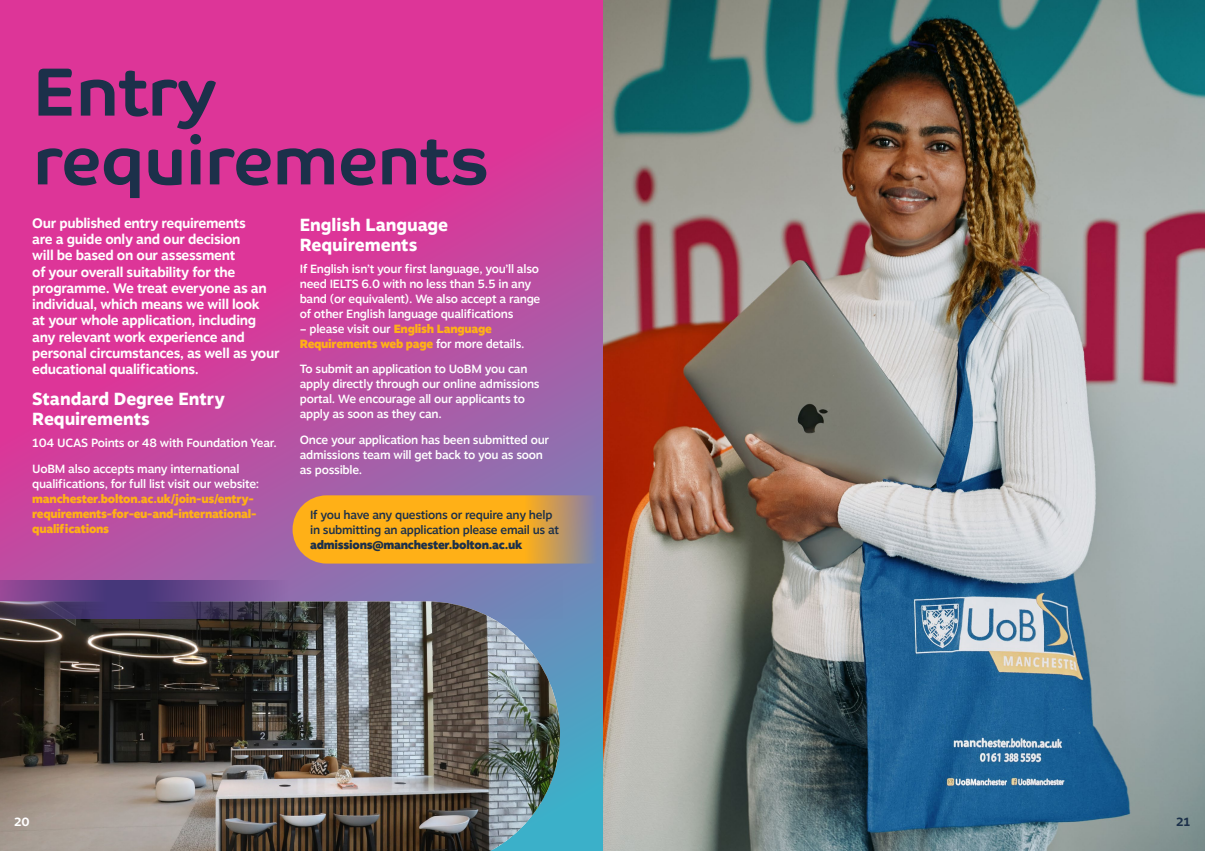
<style>
.page{position:relative;width:1205px;height:851px;background:#fff}
.page>*{position:absolute;margin:0;border:0;box-sizing:border-box;transform-origin:0 0}
.t1{font:700 68.38px/68.8px "Co Text";letter-spacing:-.02em;color:#1c304a}
.t2{font:800 17.5px/20px "Motiva Sans";color:#fff}
.t3{font:700 13.75px/16.2px "Motiva Sans";letter-spacing:-.02em;color:#fff}
.t4{font:500 11.88px/15px "Motiva Sans";letter-spacing:-.02em;color:#fff}
.t5{font:900 11.88px/15px "Motiva Sans";letter-spacing:-.02em;color:#ffb017}
.t6{font:500 11.88px/15px "Motiva Sans";letter-spacing:-.02em;color:#1c304a}
.t7{font:900 11.88px "Motiva Sans";letter-spacing:-.02em;color:#1c304a}
.t8{font:700 11.88px "Motiva Sans";color:#fff}
.t9{font:700 11.88px "Motiva Sans";color:#1c304a}
.s1{font-weight:500;color:#fff}
</style>
<div class="page">
<img style="left:602px;top:0;width:603px;height:850px">
<svg style="left:0;top:0;width:602px;height:850px;background:#c7459e"></svg>
<svg style="left:293px;top:495px;width:309px;height:68px;background:#eaa72f"></svg>
<img style="left:0;top:619px;width:560px;height:231px">
<svg style="left:129px;top:580px;width:433px;height:39px;background:#6a648f"></svg>
<svg style="left:0;top:580px;width:129px;height:39px;background:#593d78"></svg>
<h1 class="t1" style="left:33px;top:58px;width:459px">Entry requirements</h1>
<p class="t3" style="left:32px;top:214px;width:249px">Our published entry requirements<br>are a guide only and our decision<br>will be based on our assessment<br>of your overall suitability for the programme. We treat everyone as an individual, which means we will look<br>at your whole application, including any relevant work experience and personal circumstances, as well as your educational qualifications.</p>
<h2 class="t2" style="left:32px;top:388px;width:194px">Standard Degree Entry<br>Requirements</h2>
<p class="t4" style="left:32px;top:429px;width:246px;line-height:25.6px">104 UCAS Points or 48 with Foundation Year.<br>UoBM also accepts many international</p>
<p class="t4" style="left:32px;top:475px;width:229px">qualifications, for full list visit our website:</p>
<p class="t5" style="left:32px;top:490px;width:226px">manchester.bolton.ac.uk/join-us/entry&shy;requirements-for-eu-and-international&shy;qualifications</p>
<h2 class="t2" style="left:300px;top:214px;width:150px">English Language<br>Requirements</h2>
<p class="t4" style="left:300px;top:261px;width:242px">If English isn’t your first language, you’ll also need IELTS 6.0 with no less than 5.5 in any band (or equivalent). We also accept a range of other English language qualifications</p>
<p class="t5" style="left:300px;top:321px;width:226px"><span class="s1">– please visit our</span> English Language<br>Requirements web page <span class="s1">for more details.</span></p>
<p class="t4" style="left:300px;top:361px;width:241px">To submit an application to UoBM you can apply directly through our online admissions portal. We encourage all our applicants to apply as soon as they can.</p>
<p class="t4" style="left:300px;top:432px;width:251px">Once your application has been submitted our admissions team will get back to you as soon as possible.</p>
<p class="t6" style="left:310px;top:507px;width:251px">If you have any questions or require any help in submitting an application please email us at</p>
<p class="t7" style="left:310px;top:536px;width:214px">admissions@manchester.bolton.ac.uk</p>
<p class="t8" style="left:14px;top:813px;width:17px">20</p>
<p class="t9" style="left:1176px;top:813px;width:16px">21</p>
</div>
